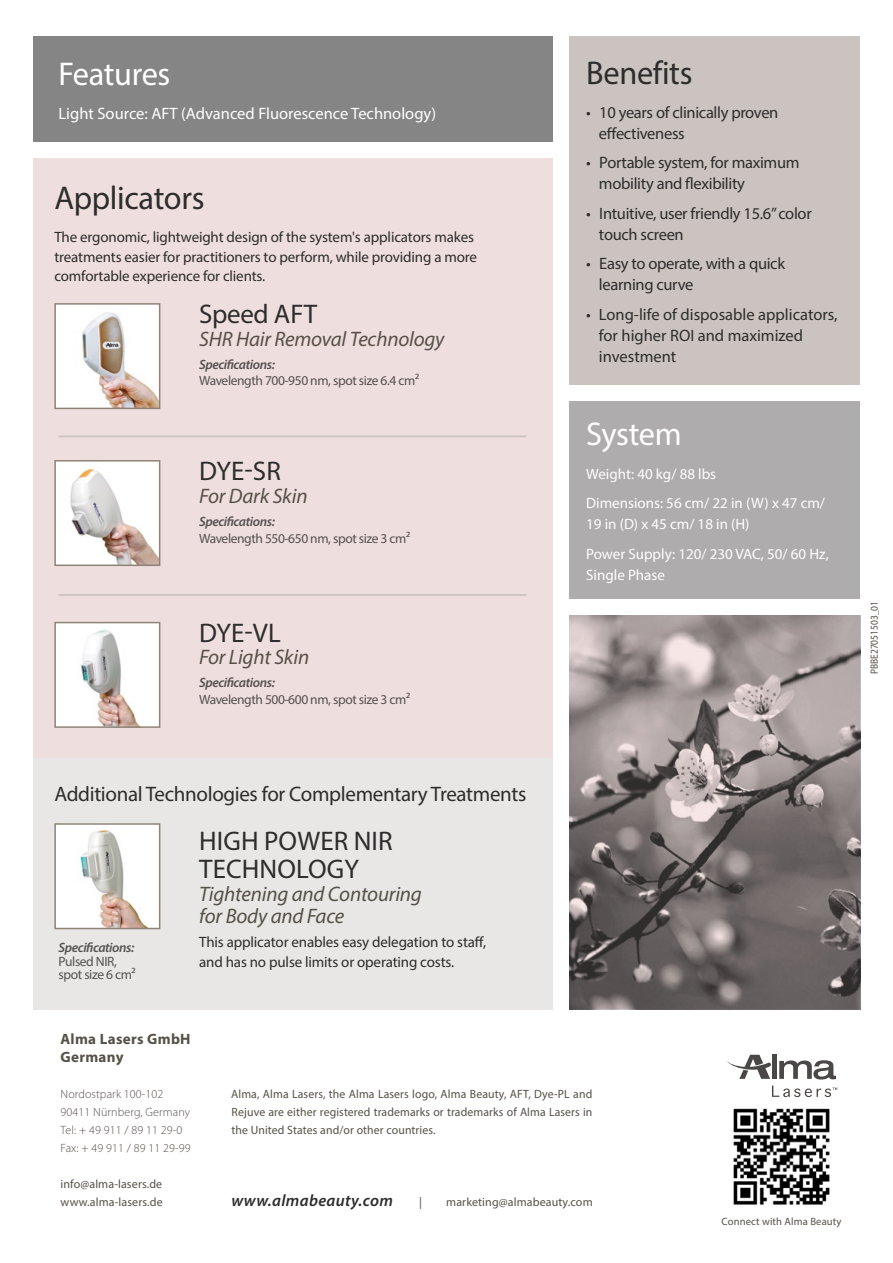
<style>
.page{position:relative;width:893px;height:1263px;background:#fff}
.page>*{position:absolute;margin:0;border:0;box-sizing:border-box;transform-origin:0 0}
.t1{font:33px "Myriad Pro";letter-spacing:-.01em;color:#2d2d2d}
.t2{font:33px "Myriad Pro";letter-spacing:-.01em;color:#fff}
.t3{font:27px/28.5px "Myriad Pro";letter-spacing:.005em;color:#2d2d2d}
.t4{font:italic 21px/22.5px "Myriad Pro";letter-spacing:-.01em;color:#565147}
.t5{font:21px "Myriad Pro";letter-spacing:-.015em;color:#2d2d2d}
.t6{font:16.5px/29.5px "Myriad Pro";letter-spacing:-.02em;color:#2d2d2d}
.t7{font:16.5px/29.5px "Myriad Pro";color:#2d2d2d}
.t8{font:16.5px "Myriad Pro";color:#fff}
.t9{font:italic 600 16.5px "Myriad Pro";letter-spacing:.02em;color:#2d2d2d}
.t10{font:15px/19.5px "Myriad Pro";letter-spacing:-.01em;color:#2d2d2d}
.t11{font:15px/29.5px "Myriad Pro";color:#fff}
.t12{font:700 15px/18px "Myriad Pro";letter-spacing:.02em;color:#565147}
.t13{font:13.5px/13.5px "Myriad Pro";letter-spacing:-.03em;color:#2d2d2d}
.t14{font:italic 600 13.5px "Myriad Pro";letter-spacing:-.03em;color:#2d2d2d}
.t15{font:12px/18px "Myriad Pro";letter-spacing:.01em;color:#565147}
.t16{font:300 12px/18px "Myriad Pro";letter-spacing:.01em;color:#565147}
.t17{font:10.65px "Myriad Pro";letter-spacing:.01em;color:#565147}
.t18{font:10.5px "Myriad Pro";color:#565147;scale:.9 1}
</style>
<div class="page">
<div style="left:33px;top:727px;width:520px;height:282px;background:#e8e7e6"></div>
<div style="left:569px;top:36px;width:291px;height:349px;background:#cbc3c0"></div>
<div style="left:33px;top:36px;width:520px;height:106px;background:#858585"></div>
<div style="left:33px;top:159px;width:520px;height:599px;background:#efdede"></div>
<div style="left:569px;top:402px;width:291px;height:197px;background:#aeacac"></div>
<div style="left:55px;top:304px;width:105px;height:104px;background:#fff"></div>
<img style="left:82px;top:312px;width:75px;height:94px">
<div style="left:54px;top:303px;width:106px;height:106px;border:2px solid #8f8378"></div>
<img style="left:57px;top:463px;width:100px;height:100px">
<div style="left:54px;top:460px;width:106px;height:106px;border:2px solid #8f8378"></div>
<hr style="left:58px;top:435px;width:468px;height:2px;background:#cbc3c0">
<hr style="left:58px;top:594px;width:468px;height:2px;background:#cbc3c0">
<div style="left:55px;top:824px;width:105px;height:104px;background:#fff"></div>
<img style="left:80px;top:830px;width:67px;height:96px">
<div style="left:54px;top:823px;width:106px;height:106px;border:2px solid #8f8378"></div>
<svg style="left:569px;top:615px;width:291px;height:394px;background:#867d7d"></svg>
<div style="left:772px;top:1054px;width:5px;height:25px;background:#4a4746"></div>
<svg style="left:779px;top:1060px;width:57px;height:19px"></svg>
<svg style="left:726px;top:1055px;width:45px;height:24px"></svg>
<svg style="left:772px;top:1085px;width:65px;height:12px"></svg>
<img style="left:733px;top:1108px;width:97px;height:97px">
<img style="left:57px;top:625px;width:100px;height:100px">
<div style="left:54px;top:622px;width:106px;height:106px;border:2px solid #8f8378"></div>
<h1 class="t2" style="left:58px;top:54px;width:113px">Features</h1>
<p class="t8" style="left:58px;top:103px;width:379px">Light Source: AFT (Advanced Fluorescence Technology(</p>
<h1 class="t1" style="left:54px;top:178px;width:152px">Applicators</h1>
<p class="t10" style="left:54px;top:227px;width:424px">The ergonomic, lightweight design of the system s' applicators makes treatments easier for practitioners to perform, while providing a more comfortable experience for clients.</p>
<h2 class="t3" style="left:199px;top:299px;width:120px">Speed AFT</h2>
<h3 class="t4" style="left:199px;top:327px;width:247px">SHR Hair Removal Technology</h3>
<p class="t14" style="left:199px;top:355px;width:77px">Specifications:</p>
<p class="t13" style="left:199px;top:374px;width:222px">Wavelength 700-950 nm, spot size 6.4 cm²</p>
<h2 class="t3" style="left:199px;top:456px;width:83px">DYE-SR</h2>
<h3 class="t4" style="left:199px;top:484px;width:110px">For Dark Skin</h3>
<p class="t14" style="left:199px;top:513px;width:77px">Specifications:</p>
<p class="t13" style="left:199px;top:531px;width:213px">Wavelength 550-650 nm, spot size cm3 ²</p>
<h2 class="t3" style="left:199px;top:618px;width:83px">DYE-VL</h2>
<h3 class="t4" style="left:199px;top:646px;width:112px">For Light Skin</h3>
<p class="t14" style="left:199px;top:674px;width:77px">Specifications:</p>
<p class="t13" style="left:199px;top:692px;width:213px">Wavelength 500-600 nm, spot size 3 cm²</p>
<h1 class="t1" style="left:586px;top:53px;width:108px">Benefits</h1>
<p class="t6" style="left:599px;top:97px;width:181px">10 years of clinically proven</p>
<p class="t6" style="left:586px;top:97px;width:6px">•</p>
<p class="t6" style="left:586px;top:148px;width:6px">•</p>
<p class="t6" style="left:586px;top:198px;width:6px">•</p>
<p class="t6" style="left:586px;top:249px;width:6px">•</p>
<p class="t6" style="left:586px;top:299px;width:6px">•</p>
<p class="t6" style="left:599px;top:118px;width:202px">effectiveness<br>Portable system, for maximum</p>
<p class="t6" style="left:599px;top:169px;width:214px">mobility and flexibility<br>Intuitive, user friendly 15.6”color</p>
<p class="t6" style="left:599px;top:219px;width:188px">touch screen<br>Easy to operate, with a quick</p>
<p class="t7" style="left:599px;top:270px;width:240px">learning curve<br>Long-life of disposable applicators,</p>
<p class="t7" style="left:599px;top:324px;width:206px;line-height:21px">for higher ROI and maximized investment</p>
<h1 class="t2" style="left:586px;top:414px;width:97px">System</h1>
<p class="t11" style="left:586px;top:459px;width:240px">Weight: 40 kg/ 88 lbs<br>Dimensions: 56 cm/ 22 in W( x) 47 cm/</p>
<p class="t11" style="left:586px;top:509px;width:244px">19 in D( x) 45 cm/ 18 in H( (<br>Power Supply: 120/ 230 VAC, 50/ 60 Hz,</p>
<p class="t11" style="left:586px;top:560px;width:80px">Single Phase</p>
<p class="t18" style="left:868px;top:674px;width:83px;rotate:-90deg">PBBE27051503_01</p>
<h3 class="t5" style="left:54px;top:781px;width:474px">Additional Technologies for Complementary Treatments</h3>
<h2 class="t3" style="left:199px;top:826px;width:195px">HIGH POWER NIR<br>TECHNOLOGY</h2>
<h3 class="t4" style="left:199px;top:882px;width:224px">Tightening and Contouring for Body and Face</h3>
<p class="t10" style="left:199px;top:932px;width:288px">This applicator enables easy delegation to staff, and has no pulse limits or operating costs.</p>
<p class="t14" style="left:59px;top:939px;width:77px">Specifications:</p>
<p class="t13" style="left:59px;top:954px;width:79px">Pulsed NIR, spot size cm6 ²</p>
<p class="t12" style="left:61px;top:1029px;width:132px">Alma Lasers GmbH<br>Germany</p>
<p class="t16" style="left:61px;top:1085px;width:132px">Nordostpark 100-102<br>90411 Nürnberg, Germany<br>Tel +: 49 911 / 89 11 29-0<br>Fax +: 49 911 / 89 11 29-99</p>
<p class="t15" style="left:61px;top:1175px;width:104px">info@alma-lasers.de www.alma-lasers.de</p>
<p class="t15" style="left:231px;top:1085px;width:363px;text-align:justify">Alma, Alma Lasers, the Alma Lasers logo, Alma Beauty, AFT, Dye-PL and Rejuve are either registered trademarks or trademarks of Alma Lasers in the United States and/or other countries.</p>
<p class="t9" style="left:231px;top:1190px;width:163px">www.almabeauty.com</p>
<p class="t15" style="left:419px;top:1193px;width:4px">|</p>
<p class="t15" style="left:446px;top:1193px;width:148px">marketing@almabeauty.com</p>
<p class="t17" style="left:722px;top:1214px;width:121px">Connect with Alma Beauty</p>
</div>
